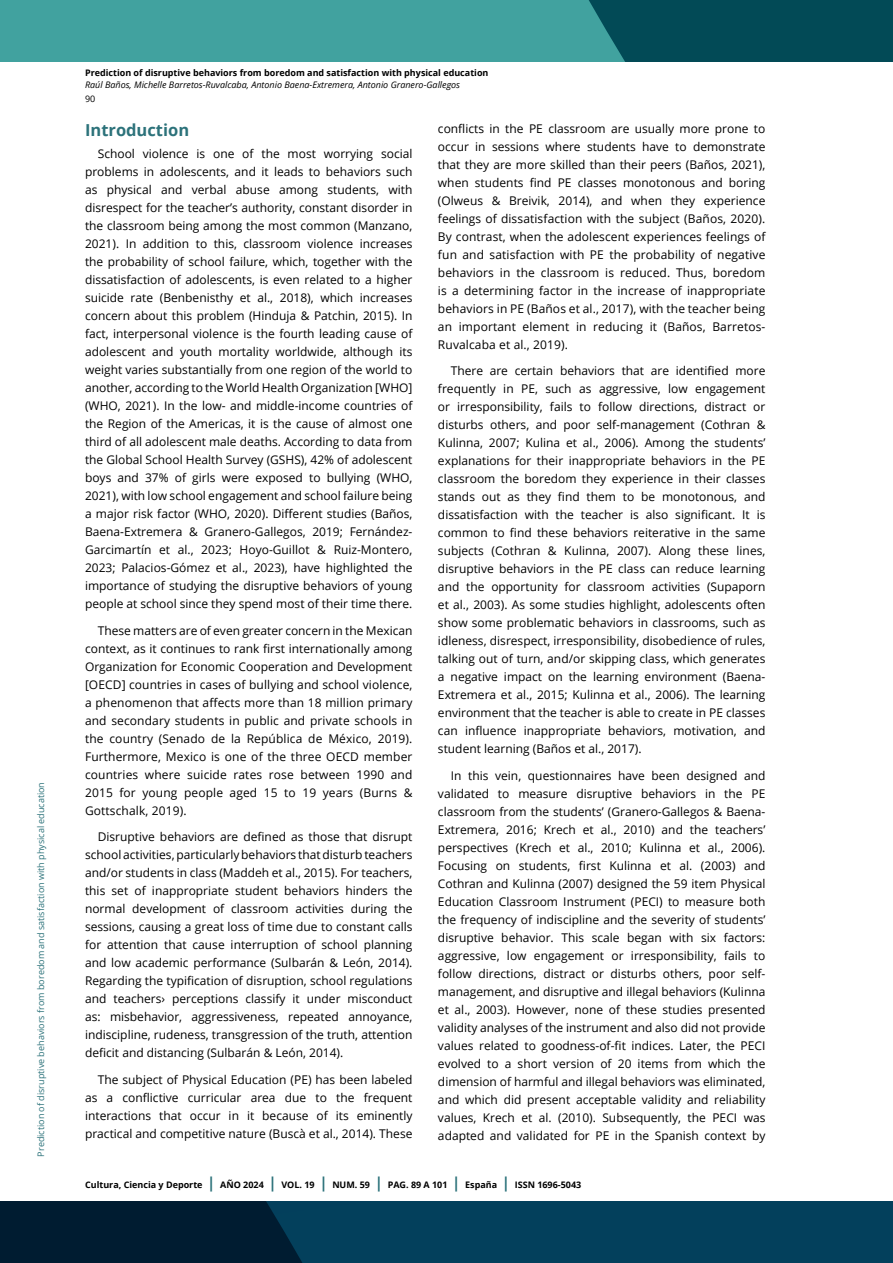
<style>
.page{position:relative;width:893px;height:1263px;background:#fff}
.page>*{position:absolute;margin:0;border:0;box-sizing:border-box;transform-origin:0 0}
.subtitulo_H3{font:700 16.5px "Open Sans";color:#2c727a}
.Cuerpo_de_texto_P{font:12px/18px "Open Sans";color:#000;text-align:justify}
.t1{font:700 9px "Open Sans";color:#000}
.t2{font:italic 9px "Open Sans";color:#000}
.t3{font:9px "Open Sans";color:#2c727a}
.t4{font:9px "Open Sans";color:#000}
.s1{font-size:15px;color:#2c727a}
</style>
<div class="page">
<svg style="left:0;top:1201px;width:893px;height:62px;background:#02344e"></svg>
<div style="left:0;top:0;width:893px;height:62px;background:#41a29f"></div>
<div style="left:589px;top:0;width:304px;height:62px;background:#024a56"></div>
<p class="t3" style="left:35px;top:1156px;width:376px;rotate:-90deg">Prediction of disruptive behaviors from boredom and satisfaction with physical education</p>
<p class="t1" style="left:85px;top:67px;width:405px">Prediction of disruptive behaviors from boredom and satisfaction with physical education</p>
<p class="t2" style="left:85px;top:79px;width:377px">Raúl Baños, Michelle Barretos-Ruvalcaba, Antonio Baena-Extremera, Antonio Granero-Gallegos</p>
<p class="t4" style="left:85px;top:92px;width:12px">90</p>
<p class="subtitulo_H3" style="left:85px;top:118px;width:106px">Introduction</p>
<p class="Cuerpo_de_texto_P" style="left:85px;top:145px;width:329px;text-indent:13px">School violence is one of the most worrying social problems in adolescents, and it leads to behaviors such as physical and verbal abuse among students, with disrespect for the teacher’s authority, constant disorder in the classroom being among the most common (Manzano, 2021). In addition to this, classroom violence increases the probability of school failure, which, together with the dissatisfaction of adolescents, is even related to a higher suicide rate (Benbenisthy et al., 2018), which increases concern about this problem (Hinduja &amp; Patchin, 2015). In fact, interpersonal violence is the fourth leading cause of adolescent and youth mortality worldwide, although its weight varies substantially from one region of the world to another, according to the World Health Organization [WHO] (WHO, 2021). In the low- and middle-income countries of the Region of the Americas, it is the cause of almost one third of all adolescent male deaths. According to data from the Global School Health Survey (GSHS), 42% of adolescent boys and 37% of girls were exposed to bullying (WHO, 2021), with low school engagement and school failure being a major risk factor (WHO, 2020). Different studies (Baños, Baena-Extremera &amp; Granero-Gallegos, 2019; Fernández-Garcimartín et al., 2023; Hoyo-Guillot &amp; Ruiz-Montero, 2023; Palacios-Gómez et al., 2023), have highlighted the importance of studying the disruptive behaviors of young people at school since they spend most of their time there.</p>
<p class="Cuerpo_de_texto_P" style="left:85px;top:621px;width:329px;text-indent:13px">These matters are of even greater concern in the Mexican context, as it continues to rank first internationally among Organization for Economic Cooperation and Development [OECD] countries in cases of bullying and school violence, a phenomenon that affects more than 18 million primary and secondary students in public and private schools in the country (Senado de la República de México, 2019).<br>Furthermore, Mexico is one of the three OECD member countries where suicide rates rose between 1990 and 2015 for young people aged 15 to 19 years (Burns &amp; Gottschalk, 2019).</p>
<p class="Cuerpo_de_texto_P" style="left:85px;top:828px;width:329px;text-indent:13px">Disruptive behaviors are defined as those that disrupt school activities, particularly behaviors that disturb teachers and/or students in class (Maddeh et al., 2015). For teachers, this set of inappropriate student behaviors hinders the normal development of classroom activities during the sessions, causing a great loss of time due to constant calls for attention that cause interruption of school planning and low academic performance (Sulbarán &amp; León, 2014).<br>Regarding the typification of disruption, school regulations and teachers› perceptions classify it under misconduct as: misbehavior, aggressiveness, repeated annoyance, indiscipline, rudeness, transgression of the truth, attention deficit and distancing (Sulbarán &amp; León, 2014).</p>
<p class="Cuerpo_de_texto_P" style="left:85px;top:1070px;width:329px;text-indent:13px">The subject of Physical Education (PE) has been labeled as a conflictive curricular area due to the frequent interactions that occur in it because of its eminently practical and competitive nature (Buscà et al., 2014). These</p>
<p class="Cuerpo_de_texto_P" style="left:438px;top:119px;width:329px">conflicts in the PE classroom are usually more prone to occur in sessions where students have to demonstrate that they are more skilled than their peers (Baños, 2021), when students find PE classes monotonous and boring (Olweus &amp; Breivik, 2014), and when they experience feelings of dissatisfaction with the subject (Baños, 2020).<br>By contrast, when the adolescent experiences feelings of fun and satisfaction with PE the probability of negative behaviors in the classroom is reduced. Thus, boredom is a determining factor in the increase of inappropriate behaviors in PE (Baños et al., 2017), with the teacher being an important element in reducing it (Baños, Barretos-Ruvalcaba et al., 2019).</p>
<p class="Cuerpo_de_texto_P" style="left:438px;top:361px;width:329px;text-indent:13px">There are certain behaviors that are identified more frequently in PE, such as aggressive, low engagement or irresponsibility, fails to follow directions, distract or disturbs others, and poor self-management (Cothran &amp; Kulinna, 2007; Kulina et al., 2006). Among the students’ explanations for their inappropriate behaviors in the PE classroom the boredom they experience in their classes stands out as they find them to be monotonous, and dissatisfaction with the teacher is also significant. It is common to find these behaviors reiterative in the same subjects (Cothran &amp; Kulinna, 2007). Along these lines, disruptive behaviors in the PE class can reduce learning and the opportunity for classroom activities (Supaporn et al., 2003). As some studies highlight, adolescents often show some problematic behaviors in classrooms, such as idleness, disrespect, irresponsibility, disobedience of rules, talking out of turn, and/or skipping class, which generates a negative impact on the learning environment (Baena-Extremera et al., 2015; Kulinna et al., 2006). The learning environment that the teacher is able to create in PE classes can influence inappropriate behaviors, motivation, and student learning (Baños et al., 2017).</p>
<p class="Cuerpo_de_texto_P" style="left:438px;top:766px;width:329px;text-indent:13px">In this vein, questionnaires have been designed and validated to measure disruptive behaviors in the PE classroom from the students’ (Granero-Gallegos &amp; Baena-Extremera, 2016; Krech et al., 2010) and the teachers’ perspectives (Krech et al., 2010; Kulinna et al., 2006).<br>Focusing on students, first Kulinna et al. (2003) and Cothran and Kulinna (2007) designed the 59 item Physical Education Classroom Instrument (PECI) to measure both the frequency of indiscipline and the severity of students’ disruptive behavior. This scale began with six factors: aggressive, low engagement or irresponsibility, fails to follow directions, distract or disturbs others, poor self&shy;management, and disruptive and illegal behaviors (Kulinna et al., 2003). However, none of these studies presented validity analyses of the instrument and also did not provide values related to goodness-of-fit indices. Later, the PECI evolved to a short version of 20 items from which the dimension of harmful and illegal behaviors was eliminated, and which did present acceptable validity and reliability values, Krech et al. (2010). Subsequently, the PECI was adapted and validated for PE in the Spanish context by</p>
<p class="t1" style="left:85px;top:1179px;width:498px">Cultura, Ciencia y Deporte <span class="s1">|</span> AÑO 2024 <span class="s1">|</span> VOL. 19 <span class="s1">|</span> NUM. 59 <span class="s1">|</span> PAG. 89 A 101 <span class="s1">|</span> España <span class="s1">|</span> ISSN 1696-5043</p>
</div>
